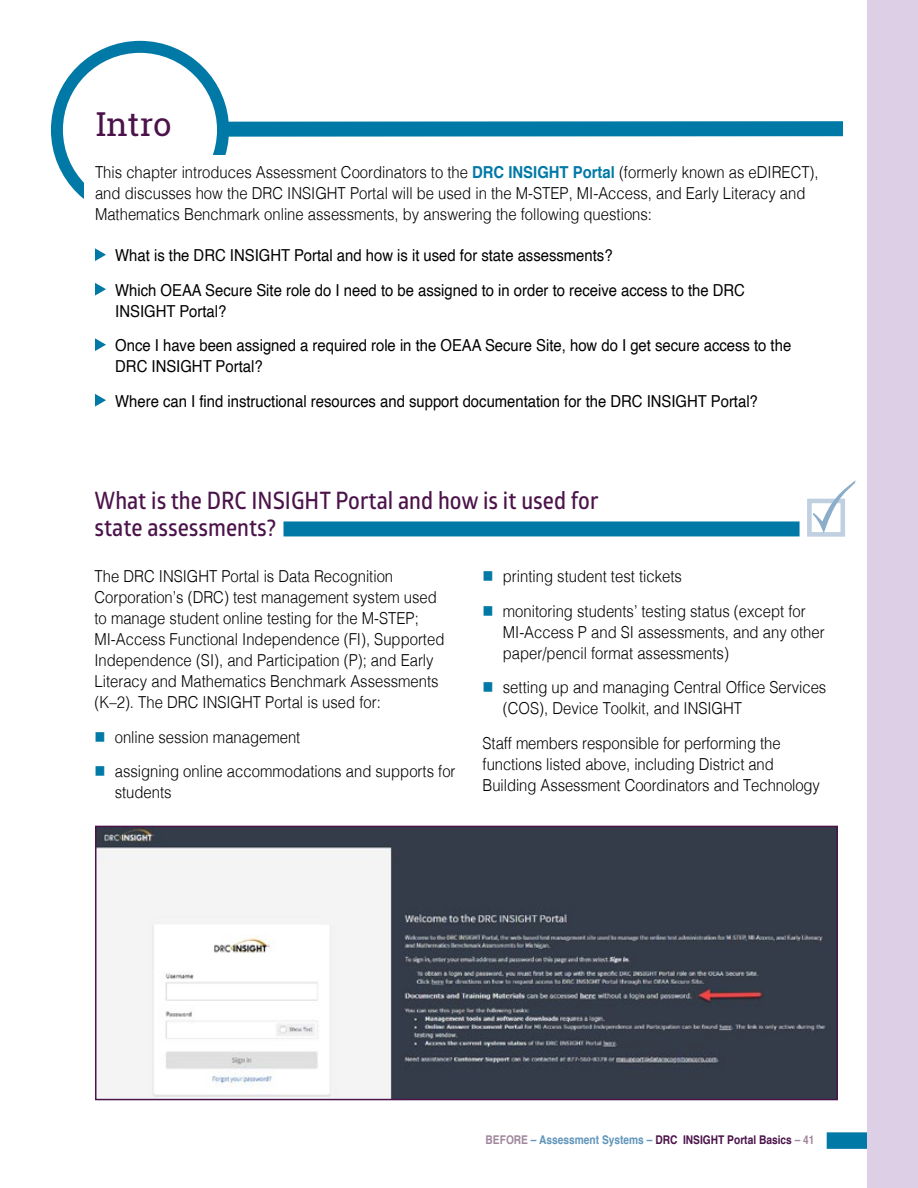
<style>
.page{position:relative;width:918px;height:1188px;background:#fff}
.page>*{position:absolute;margin:0;border:0;box-sizing:border-box;transform-origin:0 0}
.Intro_Head{font:33px "Roboto Slab";color:#4b134a}
.subhead1{font:24px/27px "Glober Semi Bold Free";color:#4b134a;scale:.9 1}
.text1{font:300 16.5px/21px "Helvetica";color:#000;scale:.9 1}
.intro_list{font:16.5px/21px "Helvetica";color:#000;scale:.9 1}
.t1{font:700 12px "Helvetica";color:#4b134a;scale:.85 1}
.s1{font-weight:700;color:#0079a6}
.s2{color:#0079a6}
.s3{color:#a0879d}
.s4{color:#6095ba}
</style>
<div class="page">
<div style="left:827px;top:1132px;width:51px;height:17px;background:#0079a6"></div>
<div style="left:867px;top:0;width:51px;height:1188px;background:#ddcfe6"></div>
<div style="left:51px;top:41px;width:178px;height:178px;border:12px solid #0079a6;border-radius:50%"></div>
<div style="left:222px;top:121px;width:621px;height:16px;background:#0079a6"></div>
<div style="left:84px;top:155px;width:180px;height:64px;background:#fff"></div>
<svg style="left:95px;top:248px;width:11px;height:13px"></svg>
<svg style="left:95px;top:283px;width:11px;height:13px"></svg>
<svg style="left:95px;top:338px;width:11px;height:13px"></svg>
<svg style="left:95px;top:394px;width:11px;height:13px"></svg>
<div style="left:284px;top:521px;width:516px;height:15px;background:#0079a6"></div>
<svg style="left:807px;top:499px;width:38px;height:38px"></svg>
<svg style="left:813px;top:480px;width:43px;height:53px"></svg>
<img style="left:97px;top:828px;width:739px;height:270px">
<p class="Intro_Head" style="left:96px;top:102px;width:77px">Intro</p>
<p class="text1" style="left:95px;top:160px;width:806px">This chapter introduces Assessment Coordinators to the <span class="s1">DRC INSIGHT Portal</span> (formerly known as eDIRECT), and discusses how the DRC INSIGHT Portal will be used in the M-STEP, MI-Access, and Early Literacy and<br>Mathematics Benchmark online assessments, by answering the following questions:</p>
<p class="intro_list" style="left:115px;top:245px;width:554px">What is the DRC INSIGHT Portal and how is it used for state assessments?</p>
<p class="intro_list" style="left:115px;top:280px;width:701px">Which OEAA Secure Site role do I need to be assigned to in order to receive access to the DRC<br>INSIGHT Portal?</p>
<p class="intro_list" style="left:115px;top:335px;width:753px">Once I have been assigned a required role in the OEAA Secure Site, how do I get secure access to the<br>DRC INSIGHT Portal?</p>
<p class="intro_list" style="left:115px;top:391px;width:716px">Where can I find instructional resources and support documentation for the DRC INSIGHT Portal?</p>
<p class="subhead1" style="left:94px;top:486px;width:562px">What is the DRC INSIGHT Portal and how is it used for state assessments?</p>
<p class="text1" style="left:94px;top:565px;width:390px">The DRC INSIGHT Portal is Data Recognition Corporation’s (DRC) test management system used to manage student online testing for the M-STEP; MI‑Access Functional Independence (FI), Supported Independence (SI), and Participation (P); and Early Literacy and Mathematics Benchmark Assessments (K–2). The DRC INSIGHT Portal is used for:</p>
<p class="text1" style="left:94px;top:725px;width:230px"><span class="s2">■</span> online session management</p>
<p class="text1" style="left:115px;top:760px;width:380px;text-indent:-20px"><span class="s2">■</span> assigning online accommodations and supports for students</p>
<p class="text1" style="left:483px;top:565px;width:223px"><span class="s2">■</span> printing student test tickets</p>
<p class="text1" style="left:503px;top:599px;width:359px;text-indent:-20px"><span class="s2">■</span> monitoring students’ testing status (except for<br>MI-Access P and SI assessments, and any other paper/pencil format assessments)</p>
<p class="text1" style="left:503px;top:676px;width:361px;text-indent:-20px"><span class="s2">■</span> setting up and managing Central Office Services (COS), Device Toolkit, and INSIGHT</p>
<p class="text1" style="left:483px;top:731px;width:376px">Staff members responsible for performing the functions listed above, including District and<br>Building Assessment Coordinators and Technology</p>
<p class="t1" style="left:486px;top:1130px;width:389px"><span class="s3">BEFORE</span> <span class="s4">– Assessment Systems –</span> DRC INSIGHT Portal Basics <span class="s3">– 41</span></p>
</div>
